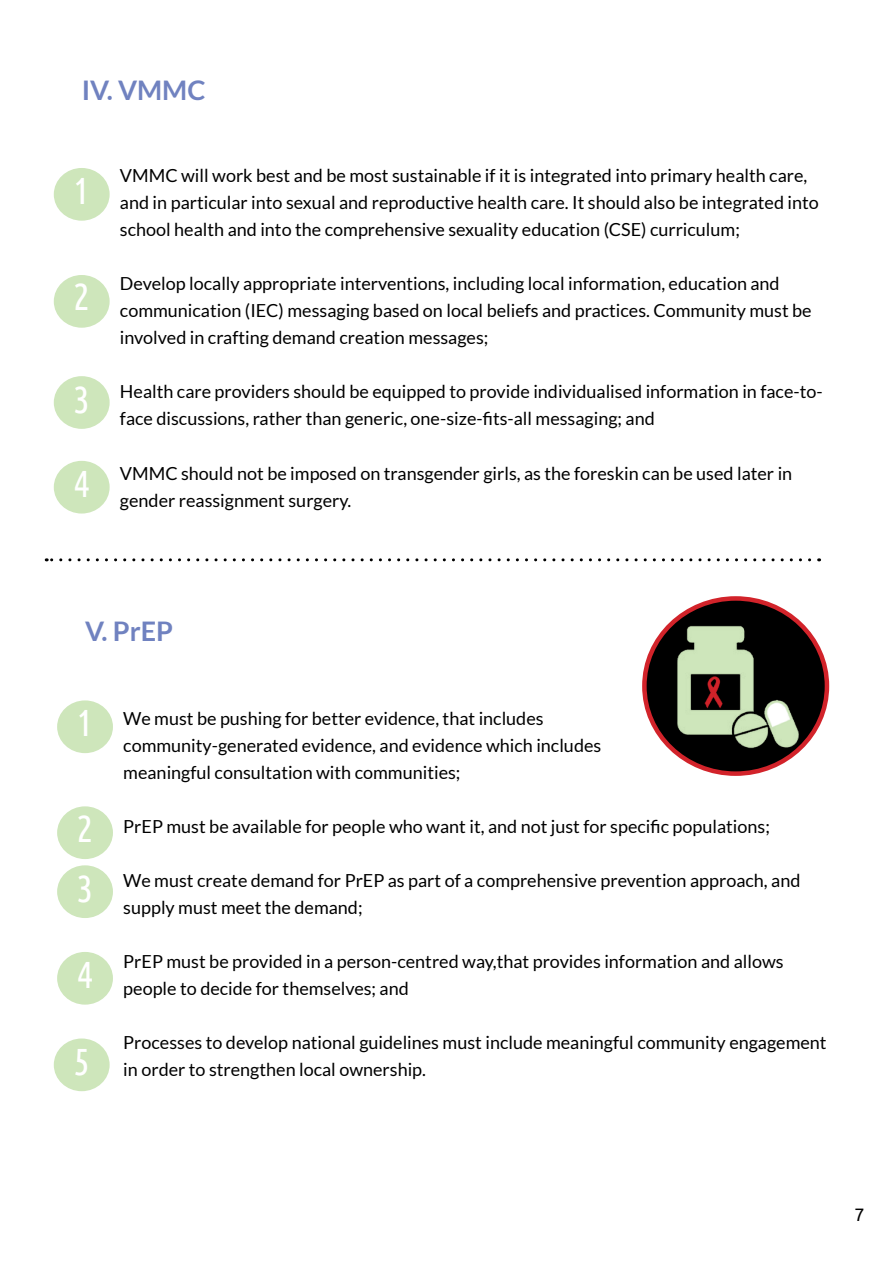
<style>
.page{position:relative;width:893px;height:1263px;background:#fff}
.page>*{position:absolute;margin:0;border:0;box-sizing:border-box;transform-origin:0 0}
.t1{font:37.95px "Ubuntu Condensed";color:#fff}
.t2{font:700 27px "Lato";color:#7082c0}
.t3{font:18px/27px "Lato";color:#000}
.t4{font:18px "Ubuntu";color:#000}
</style>
<div class="page">
<div style="left:54px;top:461px;width:56px;height:52px;background:#cee6bb;border-radius:50%"></div>
<div style="left:54px;top:376px;width:56px;height:53px;background:#cee6bb;border-radius:50%"></div>
<div style="left:54px;top:275px;width:56px;height:53px;background:#cee6bb;border-radius:50%"></div>
<div style="left:54px;top:168px;width:56px;height:53px;background:#cee6bb;border-radius:50%"></div>
<svg style="left:46px;top:558px;width:764px;height:3px"></svg>
<div style="left:54px;top:1038px;width:56px;height:53px;background:#cee6bb;border-radius:50%"></div>
<div style="left:57px;top:952px;width:56px;height:53px;background:#cee6bb;border-radius:50%"></div>
<div style="left:57px;top:865px;width:56px;height:53px;background:#cee6bb;border-radius:50%"></div>
<div style="left:57px;top:806px;width:56px;height:53px;background:#cee6bb;border-radius:50%"></div>
<div style="left:57px;top:700px;width:56px;height:53px;background:#cee6bb;border-radius:50%"></div>
<svg style="left:644px;top:598px;width:183px;height:176px;background:#1c0405"></svg>
<div style="left:642px;top:596px;width:187px;height:180px;border:4px solid #d2232a;border-radius:50%"></div>
<img style="left:667px;top:619px;width:138px;height:133px">
<h2 class="t2" style="left:82px;top:75px;width:125px">IV. VMMC</h2>
<h1 class="t1" style="left:74px;top:167px;width:18px">1</h1>
<h1 class="t1" style="left:74px;top:273px;width:18px">2</h1>
<h1 class="t1" style="left:74px;top:376px;width:18px">3</h1>
<h1 class="t1" style="left:74px;top:460px;width:18px">4</h1>
<p class="t3" style="left:120px;top:162px;width:700px">VMMC will work best and be most sustainable if it is integrated into primary health care, and in particular into sexual and reproductive health care. It should also be integrated into school health and into the comprehensive sexuality education (CSE) curriculum;</p>
<p class="t3" style="left:120px;top:270px;width:693px">Develop locally appropriate interventions, including local information, education and communication (IEC) messaging based on local beliefs and practices. Community must be involved in crafting demand creation messages;</p>
<p class="t3" style="left:120px;top:378px;width:704px">Health care providers should be equipped to provide individualised information in face-to&shy;face discussions, rather than generic, one-size-fits-all messaging; and</p>
<p class="t3" style="left:120px;top:459px;width:674px">VMMC should not be imposed on transgender girls, as the foreskin can be used later in gender reassignment surgery.</p>
<h2 class="t2" style="left:85px;top:615px;width:90px">V. PrEP</h2>
<h1 class="t1" style="left:77px;top:699px;width:18px">1</h1>
<h1 class="t1" style="left:77px;top:805px;width:18px">2</h1>
<h1 class="t1" style="left:77px;top:865px;width:18px">3</h1>
<h1 class="t1" style="left:77px;top:951px;width:18px">4</h1>
<h1 class="t1" style="left:74px;top:1038px;width:18px">5</h1>
<p class="t3" style="left:123px;top:705px;width:479px">We must be pushing for better evidence, that includes community-generated evidence, and evidence which includes meaningful consultation with communities;</p>
<p class="t3" style="left:123px;top:813px;width:648px">PrEP must be available for people who want it, and not just for specific populations;</p>
<p class="t3" style="left:123px;top:867px;width:679px">We must create demand for PrEP as part of a comprehensive prevention approach, and supply must meet the demand;</p>
<p class="t3" style="left:123px;top:948px;width:662px">PrEP must be provided in a person-centred way,that provides information and allows people to decide for themselves; and</p>
<p class="t3" style="left:123px;top:1029px;width:705px">Processes to develop national guidelines must include meaningful community engagement in order to strengthen local ownership.</p>
<p class="t4" style="left:854px;top:1203px;width:12px">7</p>
</div>
